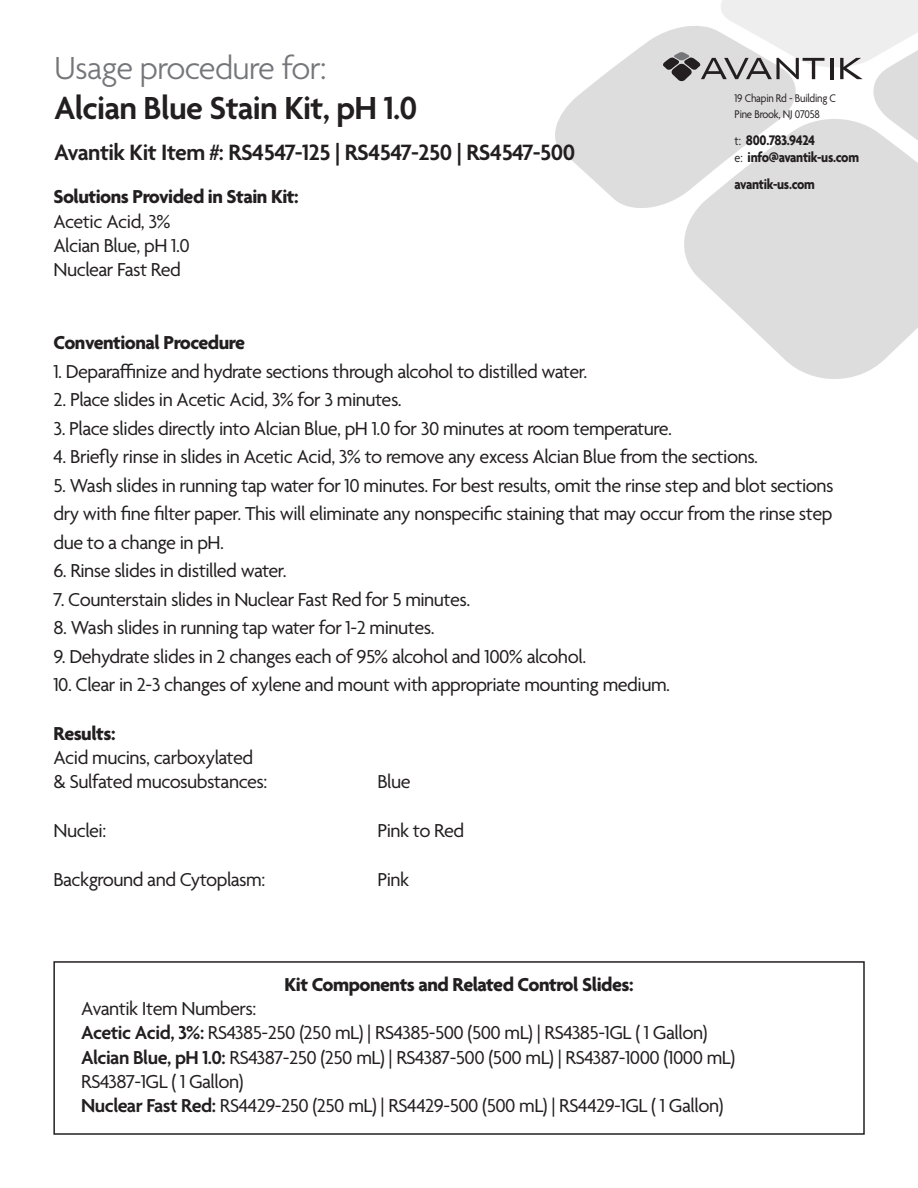
<style>
.page{position:relative;width:918px;height:1188px;background:#fff}
.page>*{position:absolute;margin:0;border:0;box-sizing:border-box;transform-origin:0 0}
.t1{font:600 34.5px "Agenda";letter-spacing:-.02em;color:#231f20}
.t2{font:300 34.5px "Agenda";letter-spacing:-.02em;color:#757679}
.t3{font:600 24px "Agenda";letter-spacing:-.02em;color:#231f20}
.t4{font:20.25px/28.5px "Agenda";letter-spacing:-.025em;color:#231f20;text-align:justify}
.t5{font:700 20.25px "Agenda";letter-spacing:-.025em;color:#231f20}
.t6{font:700 15px "Agenda";letter-spacing:-.02em;color:#231f20;scale:.9 1}
.t7{font:12px "Agenda";letter-spacing:-.02em;color:#231f20;scale:.9 1}
.s1{font-weight:400;font-size:13.5px}
.s2{font-weight:600}
</style>
<div class="page">
<svg style="left:684px;top:209px;width:234px;height:170px;fill:#dedddd"></svg>
<svg style="left:555px;top:33px;width:108px;height:175px;fill:#dedddd"></svg>
<svg style="left:663px;top:0;width:255px;height:209px"></svg>
<div style="left:53px;top:961px;width:812px;height:174px;border:2px solid #231f20"></div>
<p class="t2" style="left:54px;top:49px;width:274px">Usage procedure for:</p>
<p class="t1" style="left:54px;top:90px;width:365px">Alcian Blue Stain Kit, pH 1.0</p>
<p class="t3" style="left:54px;top:139px;width:523px">Avantik Kit Item #: RS4547-125 | RS4547-250 | RS4547-500</p>
<p class="t5" style="left:53px;top:186px;width:247px">Solutions Provided in Stain Kit:</p>
<p class="t4" style="left:53px;top:208px;width:119px">Acetic Acid, 3%</p>
<p class="t4" style="left:53px;top:232px;width:138px">Alcian Blue, pH 1.0</p>
<p class="t4" style="left:53px;top:257px;width:129px">Nuclear Fast Red</p>
<p class="t7" style="left:735px;top:92px;width:114px">19 Chapin Rd - Building C</p>
<p class="t7" style="left:735px;top:108px;width:96px">Pine Brook, NJ 07058</p>
<p class="t6" style="left:735px;top:133px;width:91px"><span class="s1">t:</span> 800.783.9424</p>
<p class="t6" style="left:735px;top:149px;width:140px"><span class="s1">e:</span> info@avantik-us.com</p>
<p class="t6" style="left:735px;top:176px;width:91px">avantik-us.com</p>
<p class="t5" style="left:53px;top:332px;width:193px">Conventional Procedure</p>
<p class="t4" style="left:53px;top:358px;width:536px">1. Deparaffinize and hydrate sections through alcohol to distilled water.</p>
<p class="t4" style="left:53px;top:387px;width:350px">2. Place slides in Acetic Acid, 3% for 3 minutes.</p>
<p class="t4" style="left:53px;top:415px;width:620px">3. Place slides directly into Alcian Blue, pH 1.0 for 30 minutes at room temperature.</p>
<p class="t4" style="left:53px;top:444px;width:706px">4. Briefly rinse in slides in Acetic Acid, 3% to remove any excess Alcian Blue from the sections.</p>
<p class="t4" style="left:53px;top:472px;width:782px">5. Wash slides in running tap water for 10 minutes. For best results, omit the rinse step and blot sections dry with fine filter paper. This will eliminate any nonspecific staining that may occur from the rinse step due to a change in pH.</p>
<p class="t4" style="left:53px;top:558px;width:235px">6. Rinse slides in distilled water.</p>
<p class="t4" style="left:53px;top:586px;width:418px">7. Counterstain slides in Nuclear Fast Red for 5 minutes.</p>
<p class="t4" style="left:53px;top:615px;width:383px">8. Wash slides in running tap water for 1-2 minutes.</p>
<p class="t4" style="left:53px;top:643px;width:534px">9. Dehydrate slides in 2 changes each of 95% alcohol and 100% alcohol.</p>
<p class="t4" style="left:53px;top:672px;width:618px">10. Clear in 2-3 changes of xylene and mount with appropriate mounting medium.</p>
<p class="t5" style="left:53px;top:722px;width:64px">Results:</p>
<p class="t4" style="left:53px;top:745px;width:201px">Acid mucins, carboxylated</p>
<p class="t4" style="left:53px;top:769px;width:215px">&amp; Sulfated mucosubstances:</p>
<p class="t4" style="left:377px;top:769px;width:35px">Blue</p>
<p class="t4" style="left:53px;top:817px;width:54px">Nuclei:</p>
<p class="t4" style="left:377px;top:817px;width:88px">Pink to Red</p>
<p class="t4" style="left:53px;top:866px;width:213px">Background and Cytoplasm:</p>
<p class="t4" style="left:377px;top:866px;width:33px">Pink</p>
<p class="t5" style="left:285px;top:973px;width:351px">Kit Components and Related Control Slides:</p>
<p class="t4" style="left:81px;top:995px;width:177px">Avantik Item Numbers:</p>
<p class="t4" style="left:81px;top:1020px;width:628px"><span class="s2">Acetic Acid, 3%:</span> RS4385-250 (250 mL) | RS4385-500 (500 mL) | RS4385-1GL ( 1 Gallon)</p>
<p class="t4" style="left:81px;top:1044px;width:656px"><span class="s2">Alcian Blue, pH 1.0:</span> RS4387-250 (250 mL) | RS4387-500 (500 mL) | RS4387-1000 (1000 mL)</p>
<p class="t4" style="left:81px;top:1068px;width:164px">RS4387-1GL ( 1 Gallon)</p>
<p class="t4" style="left:81px;top:1093px;width:644px"><span class="s2">Nuclear Fast Red:</span> RS4429-250 (250 mL) | RS4429-500 (500 mL) | RS4429-1GL ( 1 Gallon)</p>
</div>
